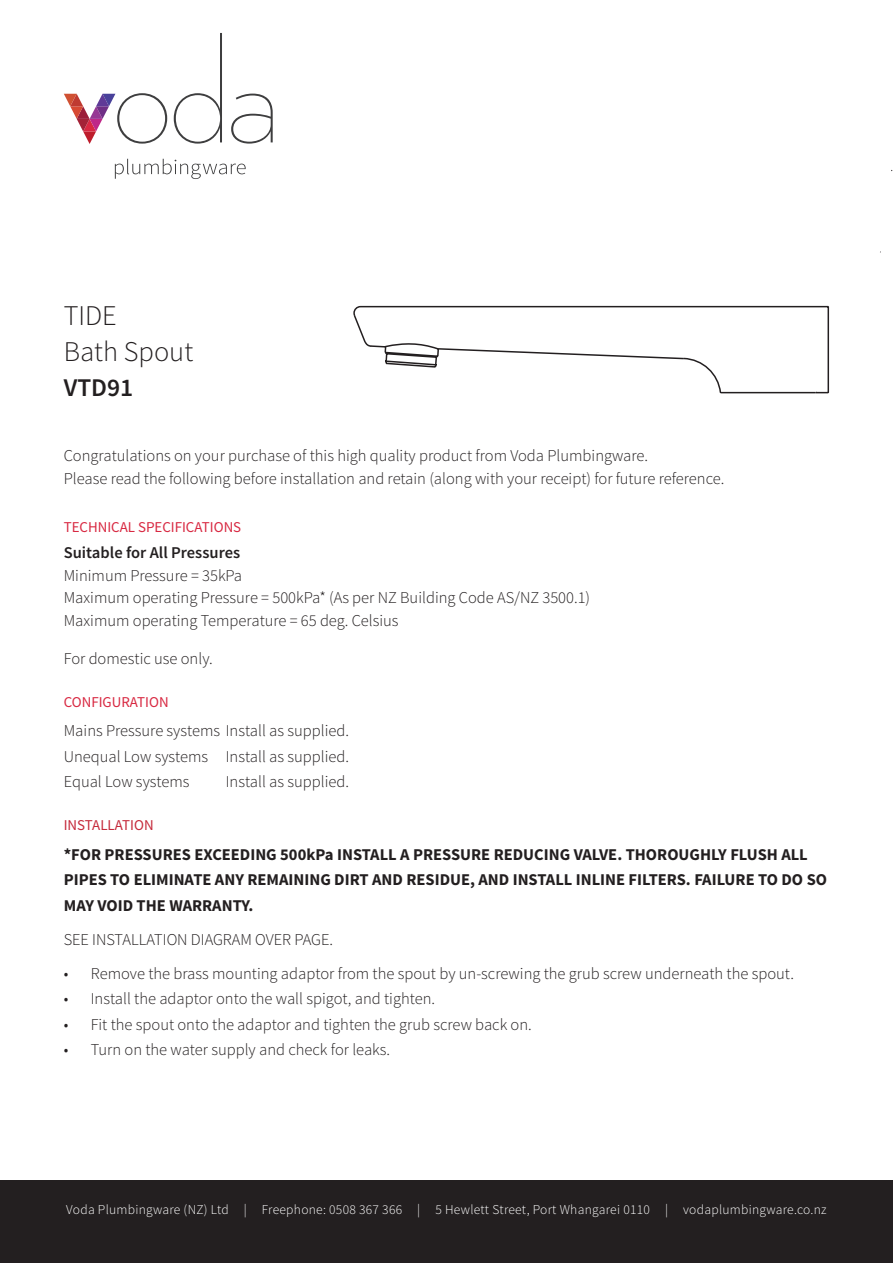
<style>
.page{position:relative;width:893px;height:1263px;background:#fff}
.page>*{position:absolute;margin:0;border:0;box-sizing:border-box;transform-origin:0 0}
.t1{font:300 28.5px "Source Sans Pro";color:#231f20}
.t2{font:600 25.5px "Source Sans Pro";color:#231f20}
.t3{font:300 16.5px/22.5px "Source Sans Pro";color:#231f20}
.t4{font:700 16.5px/25.5px "Source Sans Pro";color:#231f20}
.t5{font:600 16.5px "Source Sans Pro";color:#231f20}
.Sub_Heading{font:15px "Source Sans Pro";color:#d82942}
.Sub_Heading-2{font:15px "Source Sans Pro";color:#c52a3b}
.t6{font:300 13.5px "Source Sans Pro";letter-spacing:.02em;color:#fff}
</style>
<div class="page">
<div style="left:0;top:1180px;width:893px;height:83px;background:#231f20"></div>
<svg style="left:353px;top:305px;width:477px;height:89px"></svg>
<svg style="left:115px;top:159px;width:131px;height:20px"></svg>
<svg style="left:174px;top:33px;width:48px;height:111px"></svg>
<svg style="left:231px;top:94px;width:42px;height:50px"></svg>
<svg style="left:64px;top:93px;width:103px;height:51px"></svg>
<p class="t1" style="left:64px;top:299px;width:54px">TIDE</p>
<p class="t1" style="left:64px;top:334px;width:131px">Bath Spout</p>
<p class="t2" style="left:64px;top:371px;width:71px">VTD91</p>
<p class="t3" style="left:64px;top:444px;width:662px">Congratulations on your purchase of this high quality product from Voda Plumbingware.<br>Please read the following before installation and retain (along with your receipt) for future reference.</p>
<p class="Sub_Heading" style="left:64px;top:517px;width:179px">TECHNICAL SPECIFICATIONS</p>
<p class="t5" style="left:64px;top:542px;width:178px">Suitable for All Pressures</p>
<p class="t3" style="left:64px;top:564px;width:180px">Minimum Pressure = 35kPa</p>
<p class="t3" style="left:64px;top:587px;width:528px">Maximum operating Pressure = 500kPa* (As per NZ Building Code AS/NZ 3500.1)</p>
<p class="t3" style="left:64px;top:609px;width:336px">Maximum operating Temperature = 65 deg. Celsius</p>
<p class="t3" style="left:64px;top:647px;width:151px">For domestic use only.</p>
<p class="Sub_Heading" style="left:64px;top:692px;width:106px">CONFIGURATION</p>
<p class="t3" style="left:64px;top:720px;width:287px">Mains Pressure systems Install as supplied.</p>
<p class="t3" style="left:64px;top:745px;width:287px">Unequal Low systems Install as supplied.</p>
<p class="t3" style="left:64px;top:771px;width:127px">Equal Low systems</p>
<p class="t3" style="left:226px;top:771px;width:125px">Install as supplied.</p>
<p class="Sub_Heading-2" style="left:64px;top:815px;width:91px">INSTALLATION</p>
<p class="t4" style="left:64px;top:842px;width:765px">*FOR PRESSURES EXCEEDING 500kPa INSTALL A PRESSURE REDUCING VALVE. THOROUGHLY FLUSH ALL<br>PIPES TO ELIMINATE ANY REMAINING DIRT AND RESIDUE, AND INSTALL INLINE FILTERS. FAILURE TO DO SO<br>MAY VOID THE WARRANTY.</p>
<p class="t3" style="left:64px;top:928px;width:271px">SEE INSTALLATION DIAGRAM OVER PAGE.</p>
<p class="t3" style="left:64px;top:962px;width:732px">• Remove the brass mounting adaptor from the spout by un-screwing the grub screw underneath the spout.</p>
<p class="t3" style="left:64px;top:987px;width:373px">• Install the adaptor onto the wall spigot, and tighten.</p>
<p class="t3" style="left:64px;top:1013px;width:470px">• Fit the spout onto the adaptor and tighten the grub screw back on.</p>
<p class="t3" style="left:64px;top:1038px;width:328px">• Turn on the water supply and check for leaks.</p>
<p class="t6" style="left:66px;top:1201px;width:762px">Voda Plumbingware (NZ) Ltd | Freephone: 0508 367 366 | 5 Hewlett Street, Port Whangarei 0110 | vodaplumbingware.co.nz</p>
</div>
